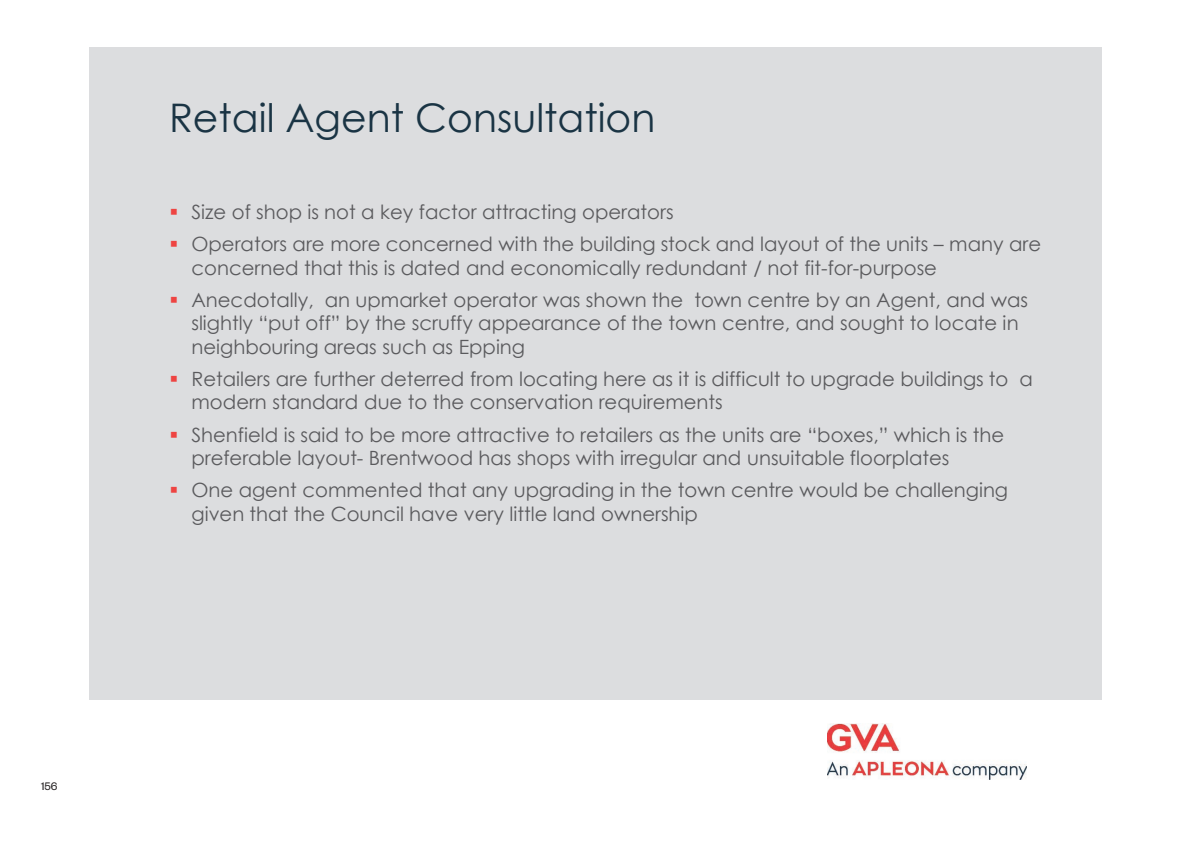
<style>
.page{position:relative;width:1191px;height:842px;background:#fff}
.page>*{position:absolute;margin:0;border:0;box-sizing:border-box;transform-origin:0 0}
.t1{font:39.4px "Century Gothic";color:#1a3444}
.t2{font:19.6px/23.6px "Century Gothic";color:#5a5a5d}
.t3{font:12px "Founders Grotesk";color:#231f20}
.s1{color:#ee4442}
</style>
<div class="page">
<div style="left:89px;top:47px;width:1012px;height:653px;background:#dcdddf"></div>
<img style="left:827px;top:724px;width:199px;height:55px">
<p class="t3" style="left:41px;top:778px;width:18px">156</p>
<h1 class="t1" style="left:169px;top:90px;width:488px">Retail Agent Consultation</h1>
<p class="t2" style="left:170px;top:200px;width:505px"><span class="s1">▪</span> Size of shop is not a key factor attracting operators</p>
<p class="t2" style="left:191px;top:232px;width:851px;text-indent:-22px"><span class="s1">▪</span> Operators are more concerned with the building stock and layout of the units – many are concerned that this is dated and economically redundant / not fit-for-purpose</p>
<p class="t2" style="left:191px;top:287px;width:838px;text-indent:-22px"><span class="s1">▪</span> Anecdotally, an upmarket operator was shown the town centre by an Agent, and was slightly “put off” by the scruffy appearance of the town centre, and sought to locate in neighbouring areas such as Epping</p>
<p class="t2" style="left:191px;top:367px;width:843px;text-indent:-22px"><span class="s1">▪</span> Retailers are further deterred from locating here as it is difficult to upgrade buildings to a modern standard due to the conservation requirements</p>
<p class="t2" style="left:191px;top:422px;width:814px;text-indent:-22px"><span class="s1">▪</span> Shenfield is said to be more attractive to retailers as the units are “boxes,” which is the preferable layout- Brentwood has shops with irregular and unsuitable floorplates</p>
<p class="t2" style="left:191px;top:478px;width:818px;text-indent:-22px"><span class="s1">▪</span> One agent commented that any upgrading in the town centre would be challenging given that the Council have very little land ownership</p>
</div>
